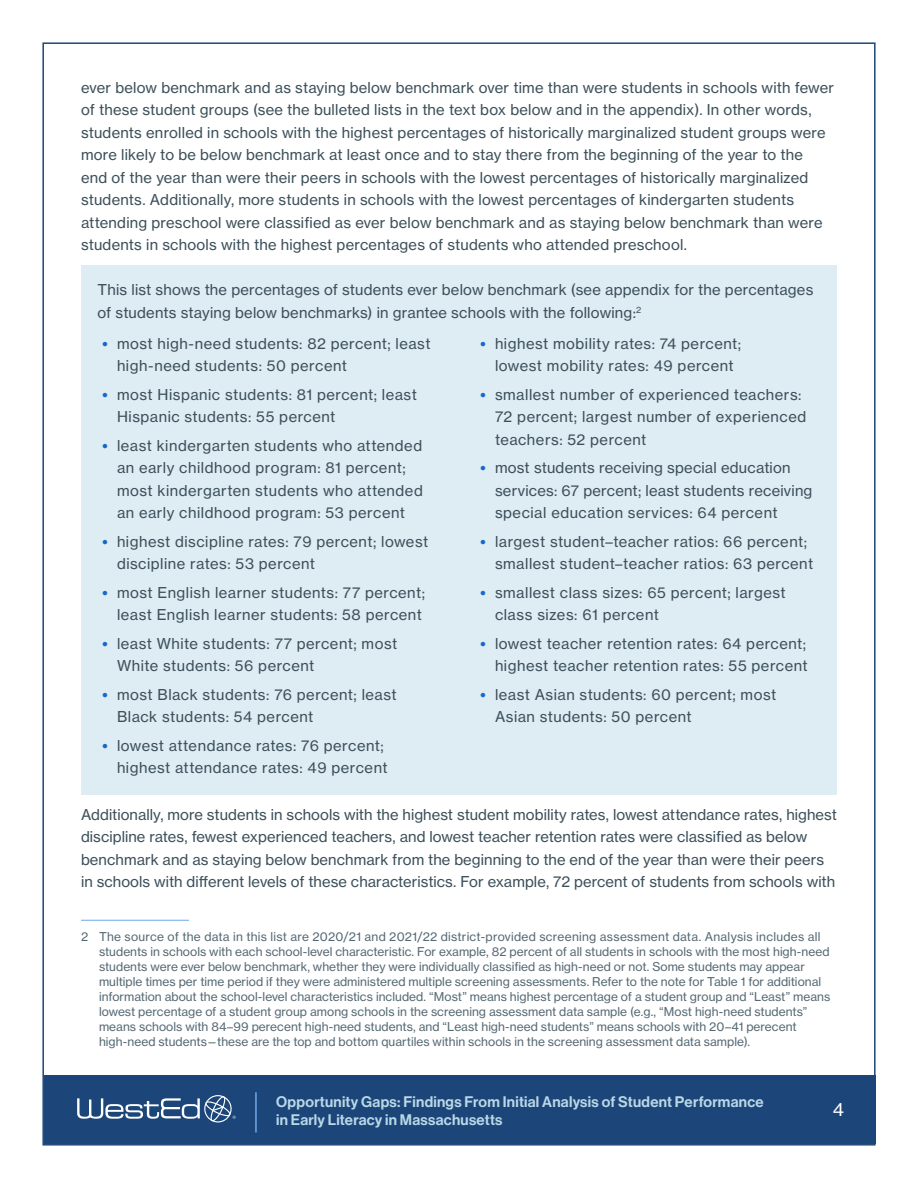
<style>
.page{position:relative;width:918px;height:1188px;background:#fff}
.page>*{position:absolute;margin:0;border:0;box-sizing:border-box;transform-origin:0 0}
.t1{font:18px "N Haas Grotesk TX Pro 55 Rg";color:#fff}
.t2{font:15px/18px "N Haas Grotesk DS Pro 65 Md";letter-spacing:.02em;color:#b9d8e7}
.t3{font:14.85px/22.5px "N Haas Grotesk TX Pro 55 Rg";letter-spacing:.02em;color:#3c505a}
.t4{font:12px/15px "N Haas Grotesk TX Pro 55 Rg";letter-spacing:.005em;color:#556974}
.s1{font-family:"N Haas Grotesk TX Pro 75 Bd";color:#1669c9}
</style>
<div class="page">
<div style="left:44px;top:1076px;width:832px;height:68px;background:#1c4679"></div>
<svg style="left:77px;top:1095px;width:159px;height:27px"></svg>
<hr style="left:255px;top:1092px;width:2px;height:41px;background:#6ea9ed">
<div style="left:81px;top:266px;width:756px;height:76px;background:#deecf4"></div>
<hr style="left:81px;top:920px;width:108px;height:1px;background:#6ea9ed">
<div style="left:81px;top:337px;width:408px;height:55px;background:#deecf4"></div>
<div style="left:81px;top:388px;width:408px;height:55px;background:#deecf4"></div>
<div style="left:81px;top:439px;width:408px;height:100px;background:#deecf4"></div>
<div style="left:81px;top:535px;width:408px;height:55px;background:#deecf4"></div>
<div style="left:81px;top:586px;width:408px;height:55px;background:#deecf4"></div>
<div style="left:81px;top:637px;width:408px;height:55px;background:#deecf4"></div>
<div style="left:81px;top:688px;width:408px;height:55px;background:#deecf4"></div>
<div style="left:81px;top:739px;width:408px;height:55px;background:#deecf4"></div>
<div style="left:459px;top:337px;width:378px;height:55px;background:#deecf4"></div>
<div style="left:459px;top:388px;width:378px;height:78px;background:#deecf4"></div>
<div style="left:459px;top:462px;width:378px;height:77px;background:#deecf4"></div>
<div style="left:459px;top:535px;width:378px;height:55px;background:#deecf4"></div>
<div style="left:459px;top:586px;width:378px;height:55px;background:#deecf4"></div>
<div style="left:459px;top:637px;width:378px;height:55px;background:#deecf4"></div>
<div style="left:459px;top:688px;width:378px;height:55px;background:#deecf4"></div>
<div style="left:474px;top:736px;width:363px;height:58px;background:#deecf4"></div>
<p class="t3" style="left:81px;top:76px;width:755px">ever below benchmark and as staying below benchmark over time than were students in schools with fewer of these student groups (see the bulleted lists in the text box below and in the appendix). In other words, students enrolled in schools with the highest percentages of historically marginalized student groups were more likely to be below benchmark at least once and to stay there from the beginning of the year to the<br>end of the year than were their peers in schools with the lowest percentages of historically marginalized students. Additionally, more students in schools with the lowest percentages of kindergarten students attending preschool were classified as ever below benchmark and as staying below benchmark than were students in schools with the highest percentages of students who attended preschool.</p>
<p class="t3" style="left:98px;top:278px;width:717px">This list shows the percentages of students ever below benchmark (see appendix for the percentages of students staying below benchmarks) in grantee schools with the following:<sup>2</sup></p>
<p class="t3" style="left:117px;top:332px;width:315px;text-indent:-15px"><span class="s1">•</span> most high-need students: 82 percent; least high-need students: 50 percent</p>
<p class="t3" style="left:117px;top:383px;width:301px;text-indent:-15px"><span class="s1">•</span> most Hispanic students: 81 percent; least<br>Hispanic students: 55 percent</p>
<p class="t3" style="left:117px;top:434px;width:307px;text-indent:-15px"><span class="s1">•</span> least kindergarten students who attended an early childhood program: 81 percent; most kindergarten students who attended an early childhood program: 53 percent</p>
<p class="t3" style="left:117px;top:530px;width:313px;text-indent:-15px"><span class="s1">•</span> highest discipline rates: 79 percent; lowest discipline rates: 53 percent</p>
<p class="t3" style="left:102px;top:581px;width:324px;text-align:right"><span class="s1">•</span> most English learner students: 77 percent; least English learner students: 58 percent</p>
<p class="t3" style="left:117px;top:632px;width:282px;text-indent:-15px"><span class="s1">•</span> least White students: 77 percent; most<br>White students: 56 percent</p>
<p class="t3" style="left:117px;top:683px;width:281px;text-indent:-15px"><span class="s1">•</span> most Black students: 76 percent; least<br>Black students: 54 percent</p>
<p class="t3" style="left:102px;top:734px;width:287px;text-align:right"><span class="s1">•</span> lowest attendance rates: 76 percent; highest attendance rates: 49 percent</p>
<p class="t3" style="left:480px;top:332px;width:263px;text-align:center"><span class="s1">•</span> highest mobility rates: 74 percent; lowest mobility rates: 49 percent</p>
<p class="t3" style="left:495px;top:383px;width:313px;text-indent:-15px"><span class="s1">•</span> smallest number of experienced teachers:<br>72 percent; largest number of experienced teachers: 52 percent</p>
<p class="t3" style="left:495px;top:456px;width:319px;text-indent:-15px"><span class="s1">•</span> most students receiving special education services: 67 percent; least students receiving special education services: 64 percent</p>
<p class="t3" style="left:495px;top:530px;width:320px;text-indent:-15px"><span class="s1">•</span> largest student–teacher ratios: 66 percent; smallest student–teacher ratios: 63 percent</p>
<p class="t3" style="left:495px;top:581px;width:292px;text-indent:-15px"><span class="s1">•</span> smallest class sizes: 65 percent; largest class sizes: 61 percent</p>
<p class="t3" style="left:480px;top:632px;width:329px;text-align:right"><span class="s1">•</span> lowest teacher retention rates: 64 percent; highest teacher retention rates: 55 percent</p>
<p class="t3" style="left:495px;top:683px;width:283px;text-indent:-15px"><span class="s1">•</span> least Asian students: 60 percent; most<br>Asian students: 50 percent</p>
<p class="t3" style="left:81px;top:803px;width:758px">Additionally, more students in schools with the highest student mobility rates, lowest attendance rates, highest discipline rates, fewest experienced teachers, and lowest teacher retention rates were classified as below benchmark and as staying below benchmark from the beginning to the end of the year than were their peers in schools with different levels of these characteristics. For example, 72 percent of students from schools with</p>
<p class="t4" style="left:99px;top:929px;width:733px;text-indent:-18px">2 The source of the data in this list are 2020/21 and 2021/22 district-provided screening assessment data. Analysis includes all students in schools with each school-level characteristic. For example, 82 percent of all students in schools with the most high-need students were ever below benchmark, whether they were individually classified as high-need or not. Some students may appear multiple times per time period if they were administered multiple screening assessments. Refer to the note for Table 1 for additional information about the school-level characteristics included. “Most” means highest percentage of a student group and “Least” means lowest percentage of a student group among schools in the screening assessment data sample (e.g., “Most high-need students” means schools with 84–99 perecent high-need students, and “Least high-need students” means schools with 20–41 perecent high-need students—these are the top and bottom quartiles within schools in the screening assessment data sample).</p>
<p class="t2" style="left:276px;top:1093px;width:489px">Opportunity Gaps: Findings From Initial Analysis of Student Performance in Early Literacy in Massachusetts</p>
<p class="t1" style="left:833px;top:1099px;width:13px">4</p>
</div>
